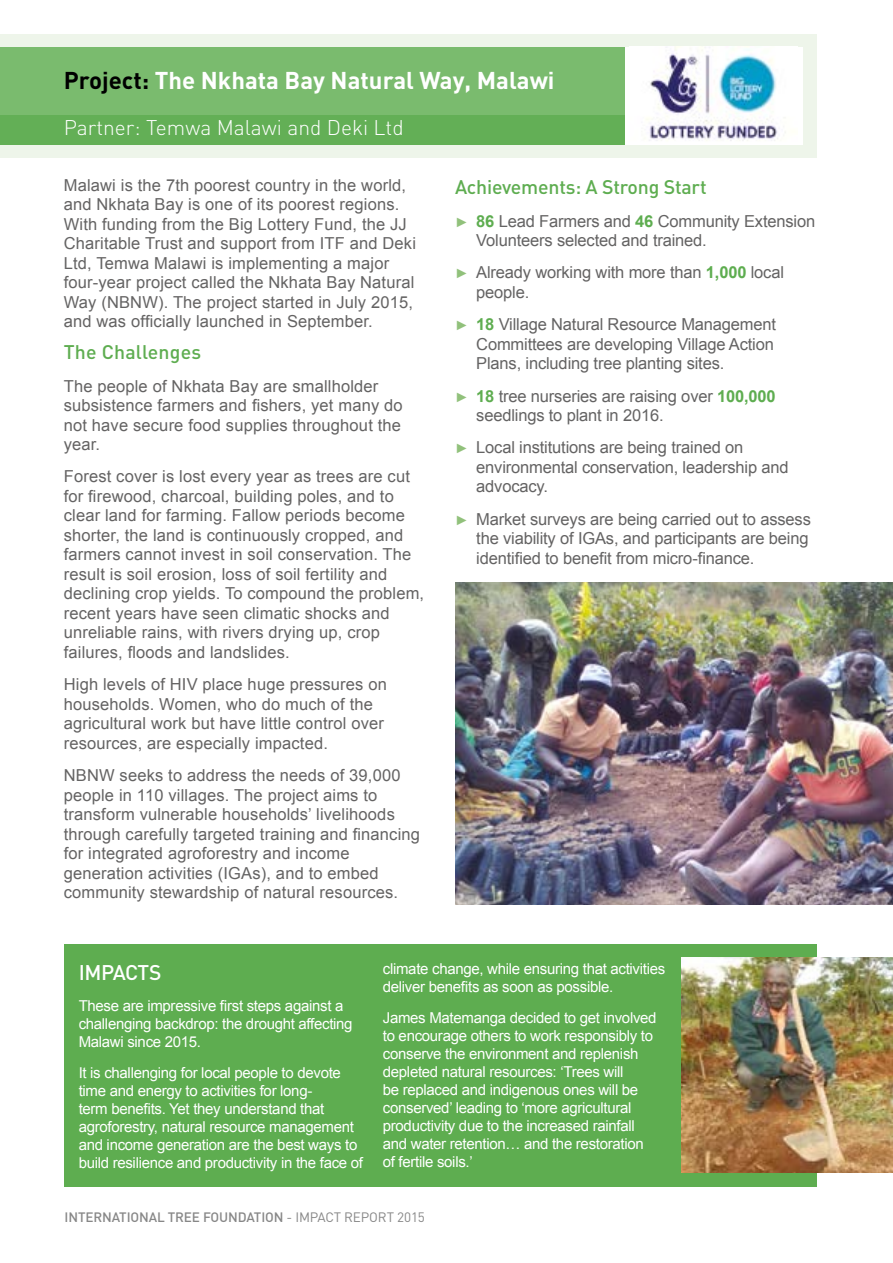
<style>
.page{position:relative;width:893px;height:1263px;background:#fff}
.page>*{position:absolute;margin:0;border:0;box-sizing:border-box;transform-origin:0 0}
.t1{font:700 24px "DIN";color:#fff}
.t2{font:300 21px "DIN";color:#fff}
.t3{font:500 21px "DIN";letter-spacing:-.025em;color:#fff}
.t4{font:500 19.5px "DIN";letter-spacing:-.01em;color:#5ead50}
.t5{font:500 19.5px "DIN";letter-spacing:.01em;color:#5ead50}
.t6{font:16.5px/19.5px "Arial";letter-spacing:.01em;color:#646363}
.t7{font:16.5px/19.5px "Arial";letter-spacing:-.01em;color:#646363}
.t8{font:15px/18px "Arial";letter-spacing:-.02em;color:#fff}
.t9{font:500 13.5px "DIN";letter-spacing:-.01em;color:#878787}
.s1{color:#000}
.s2{font-size:13.5px;color:#91c17b}
.s3{font-weight:700;color:#5ead50}
.s4{font-weight:400}
</style>
<div class="page">
<div style="left:0;top:34px;width:816px;height:123px;background:#eef5ea"></div>
<div style="left:0;top:47px;width:625px;height:98px;background:#7abb6e"></div>
<div style="left:0;top:115px;width:625px;height:30px;background:#5ead50"></div>
<div style="left:64px;top:944px;width:752px;height:242px;background:#5ead50"></div>
<img style="left:455px;top:582px;width:438px;height:323px">
<img style="left:682px;top:958px;width:211px;height:214px">
<div style="left:625px;top:47px;width:178px;height:98px;background:#fff"></div>
<img style="left:646px;top:47px;width:140px;height:94px">
<h1 class="t1" style="left:64px;top:65px;width:492px"><span class="s1">Project:</span> The Nkhata Bay Natural Way, Malawi</h1>
<p class="t2" style="left:64px;top:113px;width:341px">Partner: Temwa Malawi and Deki Ltd</p>
<p class="t6" style="left:64px;top:175px;width:354px">Malawi is the 7th poorest country in the world, and Nkhata Bay is one of its poorest regions.<br>With funding from the Big Lottery Fund, the JJ Charitable Trust and support from ITF and Deki Ltd, Temwa Malawi is implementing a major four-year project called the Nkhata Bay Natural Way (NBNW). The project started in July 2015, and was officially launched in September.</p>
<p class="t5" style="left:64px;top:339px;width:139px">The Challenges</p>
<p class="t6" style="left:64px;top:376px;width:340px">The people of Nkhata Bay are smallholder subsistence farmers and fishers, yet many do not have secure food supplies throughout the year.</p>
<p class="t6" style="left:64px;top:467px;width:362px">Forest cover is lost every year as trees are cut for firewood, charcoal, building poles, and to clear land for farming. Fallow periods become shorter, the land is continuously cropped, and farmers cannot invest in soil conservation. The result is soil erosion, loss of soil fertility and declining crop yields. To compound the problem, recent years have seen climatic shocks and unreliable rains, with rivers drying up, crop failures, floods and landslides.</p>
<p class="t6" style="left:64px;top:675px;width:325px">High levels of HIV place huge pressures on households. Women, who do much of the agricultural work but have little control over resources, are especially impacted.</p>
<p class="t6" style="left:64px;top:766px;width:358px">NBNW seeks to address the needs of 39,000 people in 110 villages. The project aims to transform vulnerable households’ livelihoods through carefully targeted training and financing for integrated agroforestry and income generation activities (IGAs), and to embed community stewardship of natural resources.</p>
<p class="t4" style="left:455px;top:174px;width:253px">Achievements: A Strong Start</p>
<p class="t7" style="left:476px;top:211px;width:340px;text-indent:-21px"><span class="s2">►</span> <span class="s3">86</span> Lead Farmers and <span class="s3">46</span> Community Extension<br>Volunteers selected and trained.</p>
<p class="t7" style="left:476px;top:263px;width:309px;text-indent:-21px"><span class="s2">►</span> Already working with more than <span class="s3">1,000</span> local people.</p>
<p class="t7" style="left:476px;top:315px;width:301px;text-indent:-21px"><span class="s2">►</span> <span class="s3">18</span> Village Natural Resource Management<br>Committees are developing Village Action<br>Plans, including tree planting sites.</p>
<p class="t7" style="left:476px;top:386px;width:301px;text-indent:-21px"><span class="s2">►</span> <span class="s3">18</span> tree nurseries are raising over <span class="s3">100,000 </span>seedlings to plant in 2016.</p>
<p class="t7" style="left:476px;top:438px;width:314px;text-indent:-21px"><span class="s2">►</span> Local institutions are being trained on environmental conservation, leadership and advocacy.</p>
<p class="t7" style="left:476px;top:509px;width:336px;text-indent:-21px"><span class="s2">►</span> Market surveys are being carried out to assess the viability of IGAs, and participants are being identified to benefit from micro-finance.</p>
<p class="t3" style="left:79px;top:958px;width:84px">IMPACTS</p>
<p class="t8" style="left:79px;top:997px;width:275px">These are impressive first steps against a challenging backdrop: the drought affecting<br>Malawi since 2015.</p>
<p class="t8" style="left:79px;top:1063px;width:286px">It is challenging for local people to devote time and energy to activities for long-<br>term benefits. Yet they understand that agroforestry, natural resource management and income generation are the best ways to build resilience and productivity in the face of</p>
<p class="t8" style="left:383px;top:960px;width:284px">climate change, while ensuring that activities deliver benefits as soon as possible.</p>
<p class="t8" style="left:383px;top:1008px;width:275px">James Matemanga decided to get involved to encourage others to work responsibly to conserve the environment and replenish depleted natural resources: ‘Trees will<br>be replaced and indigenous ones will be conserved’ leading to ‘more agricultural productivity due to the increased rainfall and water retention… and the restoration of fertile soils.’</p>
<p class="t9" style="left:65px;top:1208px;width:362px">INTERNATIONAL TREE FOUNDATION <span class="s4">- IMPACT REPORT 2015</span></p>
</div>
